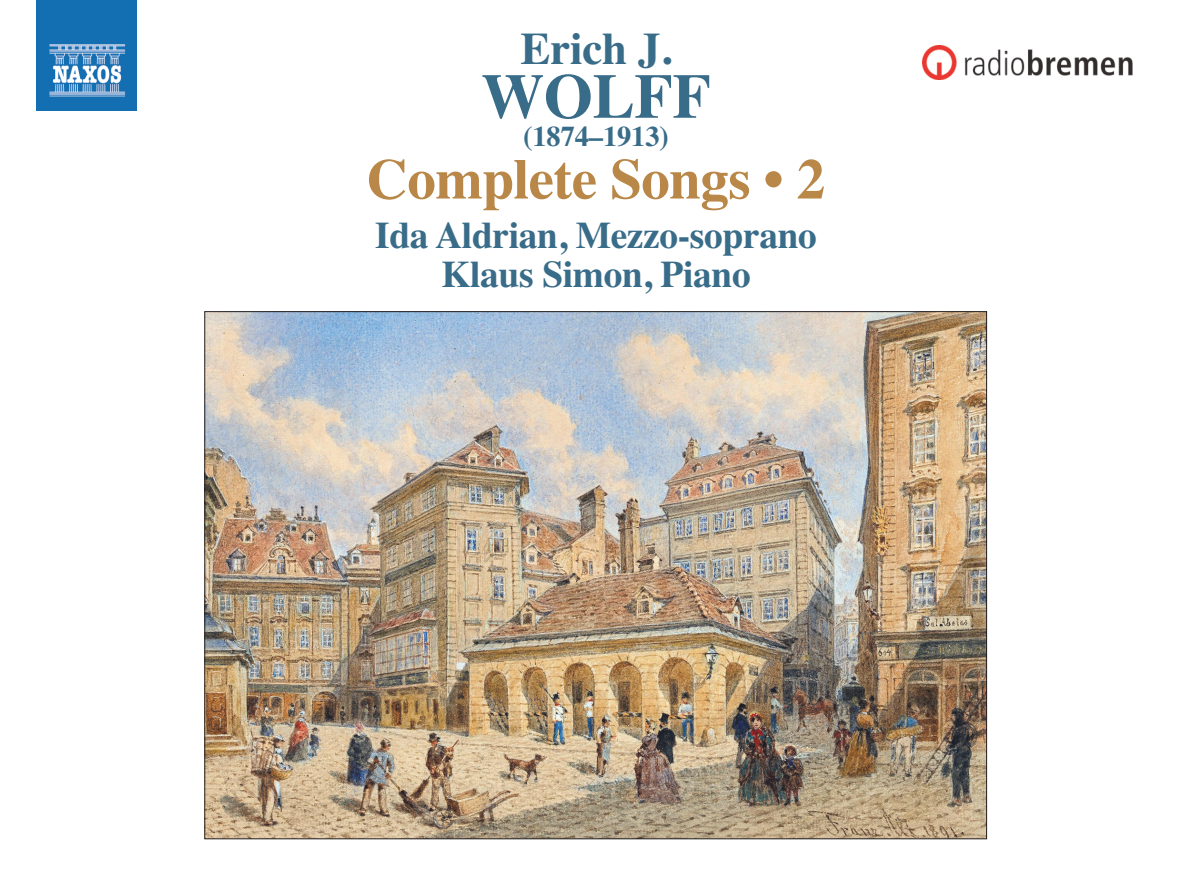
<style>
.page{position:relative;width:1188px;height:893px;background:#fff}
.page>*{position:absolute;margin:0;border:0;box-sizing:border-box;transform-origin:0 0}
.t1{font:700 63px "Times";letter-spacing:-.005em;color:#396c89}
.t2{font:700 57px "Times";letter-spacing:-.01em;color:#b98747}
.t3{font:700 45px "Times";letter-spacing:-.005em;color:#396c89}
.t4{font:700 37.5px/39px "Times";letter-spacing:-.01em;color:#396c89;text-align:center}
.t5{font:700 28.5px "Times";letter-spacing:-.005em;color:#396c89}
</style>
<div class="page">
<img style="left:36px;top:0;width:100px;height:111px">
<img style="left:206px;top:313px;width:779px;height:524px">
<img style="left:922px;top:45px;width:211px;height:34px">
<p class="t3" style="left:521px;top:22px;width:152px">Erich J.</p>
<h1 class="t1" style="left:481px;top:59px;width:231px">WOLFF</h1>
<p class="t5" style="left:523px;top:120px;width:147px">(1874–1913)</p>
<h2 class="t2" style="left:367px;top:145px;width:460px">Complete Songs • 2</h2>
<p class="t4" style="left:375px;top:216px;width:443px">Ida Aldrian, Mezzo-soprano<br>Klaus Simon, Piano</p>
</div>
